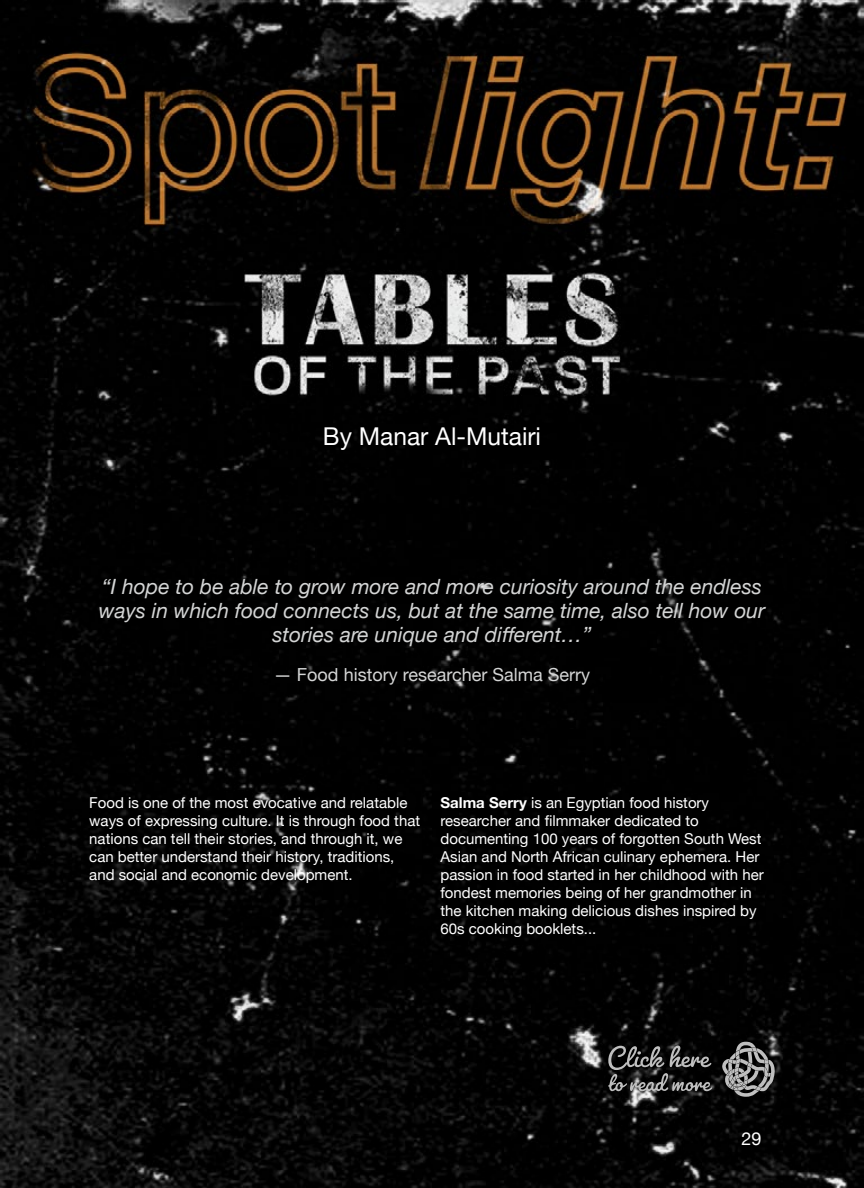
<style>
.page{position:relative;width:864px;height:1188px;background:#fff}
.page>*{position:absolute;margin:0;border:0;box-sizing:border-box;transform-origin:0 0}
.t1{font:24.6px "Helvetica Neue";color:#fff}
.t2{font:italic 21px/24px "Helvetica Neue";color:#d4d5d5;text-align:center}
.t3{font:18px "Helvetica Neue";color:#d4d5d5}
.t4{font:18px "Helvetica Neue";color:#fff}
.t5{font:15px/18px "Helvetica Neue";color:#fff}
.s1{font-weight:700}
</style>
<div class="page">
<img style="left:0;top:0;width:864px;height:1188px">
<svg style="left:722px;top:1042px;width:53px;height:55px;background:#5b5b5b"></svg>
<svg style="left:608px;top:1046px;width:105px;height:45px;background:#3c3c3c"></svg>
<h1 class="t1" style="left:323px;top:421px;width:220px">By Manar Al-Mutairi</h1>
<h2 class="t2" style="left:99px;top:576px;width:668px">“I hope to be able to grow more and more curiosity around the endless ways in which food connects us, but at the same time, also tell how our stories are unique and different…”</h2>
<p class="t3" style="left:274px;top:664px;width:318px">— Food history researcher Salma Serry</p>
<p class="t5" style="left:89px;top:793px;width:332px">Food is one of the most evocative and relatable ways of expressing culture. It is through food that nations can tell their stories, and through it, we can better understand their history, traditions, and social and economic development.</p>
<p class="t5" style="left:441px;top:794px;width:325px"><span class="s1">Salma Serry</span> is an Egyptian food history researcher and filmmaker dedicated to documenting 100 years of forgotten South West Asian and North African culinary ephemera. Her passion in food started in her childhood with her fondest memories being of her grandmother in the kitchen making delicious dishes inspired by 60s cooking booklets...</p>
<p class="t4" style="left:742px;top:1128px;width:22px">29</p>
</div>
